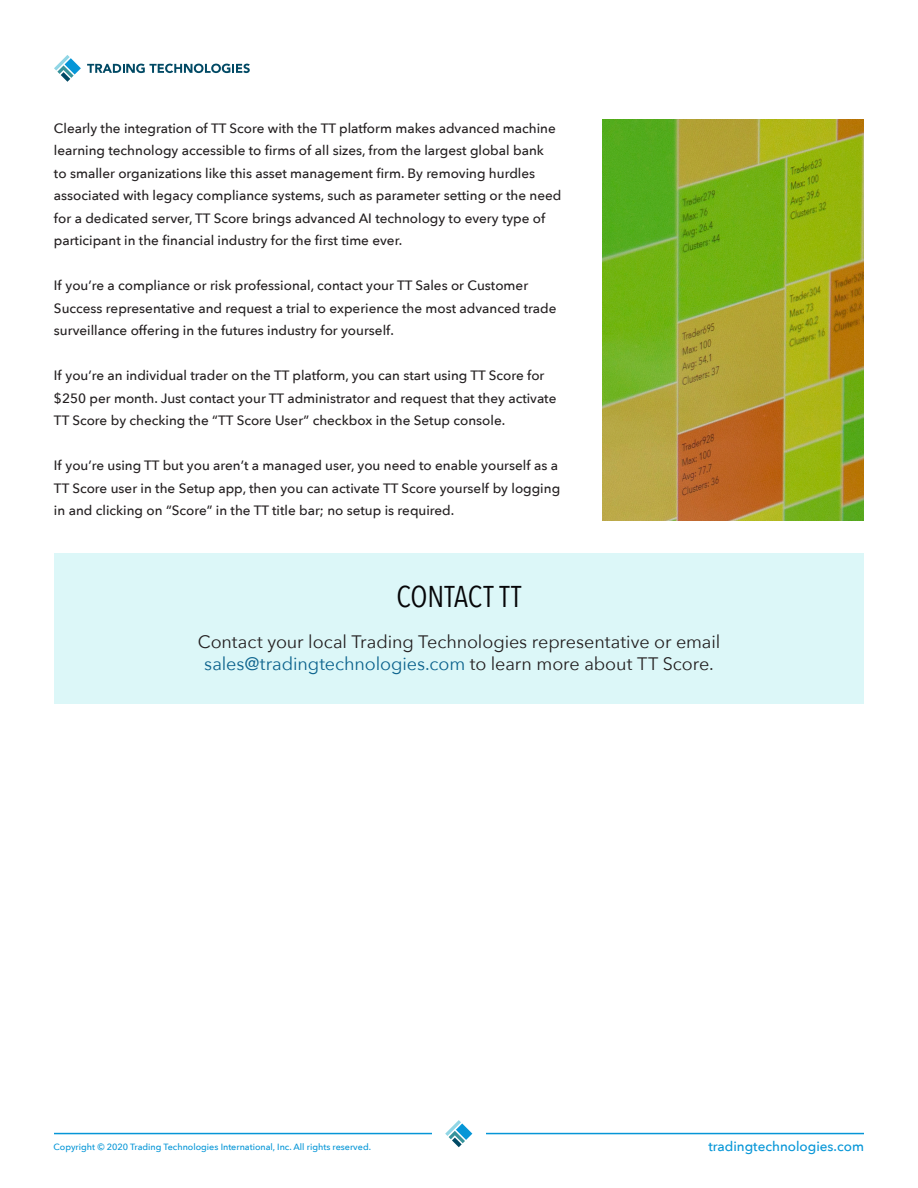
<style>
.page{position:relative;width:918px;height:1188px;background:#fff}
.page>*{position:absolute;margin:0;border:0;box-sizing:border-box;transform-origin:0 0}
.t1{font:30px "Avenir Next Condensed";letter-spacing:-.005em;color:#060608}
.t2{font:18px "Avenir Next";letter-spacing:-.005em;color:#231f20}
.t3{font:18px "Avenir Next";letter-spacing:-.005em;color:#0c638d}
.t4{font:500 13.5px/22.5px "Avenir Next";color:#231f20}
.t5{font:500 13.5px "Avenir Next";color:#0696d7}
.t6{font:500 9px "Avenir Next";color:#0696d7}
.s1{color:#231f20}
</style>
<div class="page">
<hr style="left:54px;top:1133px;width:810px;height:1px;background:#0696d7">
<svg style="left:87px;top:64px;width:163px;height:9px"></svg>
<svg style="left:54px;top:55px;width:27px;height:27px"></svg>
<div style="left:432px;top:1119px;width:54px;height:31px;background:#fff"></div>
<svg style="left:445px;top:1120px;width:27px;height:27px"></svg>
<img style="left:602px;top:119px;width:262px;height:402px">
<div style="left:54px;top:553px;width:810px;height:151px;background:#dcf7f8"></div>
<p class="t4" style="left:54px;top:116px;width:509px">Clearly the integration of TT Score with the TT platform makes advanced machine learning technology accessible to firms of all sizes, from the largest global bank<br>to smaller organizations like this asset management firm. By removing hurdles associated with legacy compliance systems, such as parameter setting or the need for a dedicated server, TT Score brings advanced AI technology to every type of participant in the financial industry for the first time ever.</p>
<p class="t4" style="left:54px;top:274px;width:504px">If you’re a compliance or risk professional, contact your TT Sales or Customer<br>Success representative and request a trial to experience the most advanced trade surveillance offering in the futures industry for yourself.</p>
<p class="t4" style="left:54px;top:364px;width:504px">If you’re an individual trader on the TT platform, you can start using TT Score for $250 per month. Just contact your TT administrator and request that they activate<br>TT Score by checking the “TT Score User” checkbox in the Setup console.</p>
<p class="t4" style="left:54px;top:454px;width:508px">If you’re using TT but you aren’t a managed user, you need to enable yourself as a<br>TT Score user in the Setup app, then you can activate TT Score yourself by logging in and clicking on “Score” in the TT title bar; no setup is required.</p>
<p class="t1" style="left:397px;top:571px;width:126px">CONTACT TT</p>
<p class="t2" style="left:198px;top:626px;width:524px">Contact your local Trading Technologies representative or email</p>
<p class="t3" style="left:204px;top:649px;width:511px">sales@tradingtechnologies.com <span class="s1">to learn more about TT Score.</span></p>
<p class="t6" style="left:54px;top:1139px;width:319px">Copyright © 2020 Trading Technologies International, Inc. All rights reserved.</p>
<p class="t5" style="left:708px;top:1135px;width:157px">tradingtechnologies.com</p>
</div>
